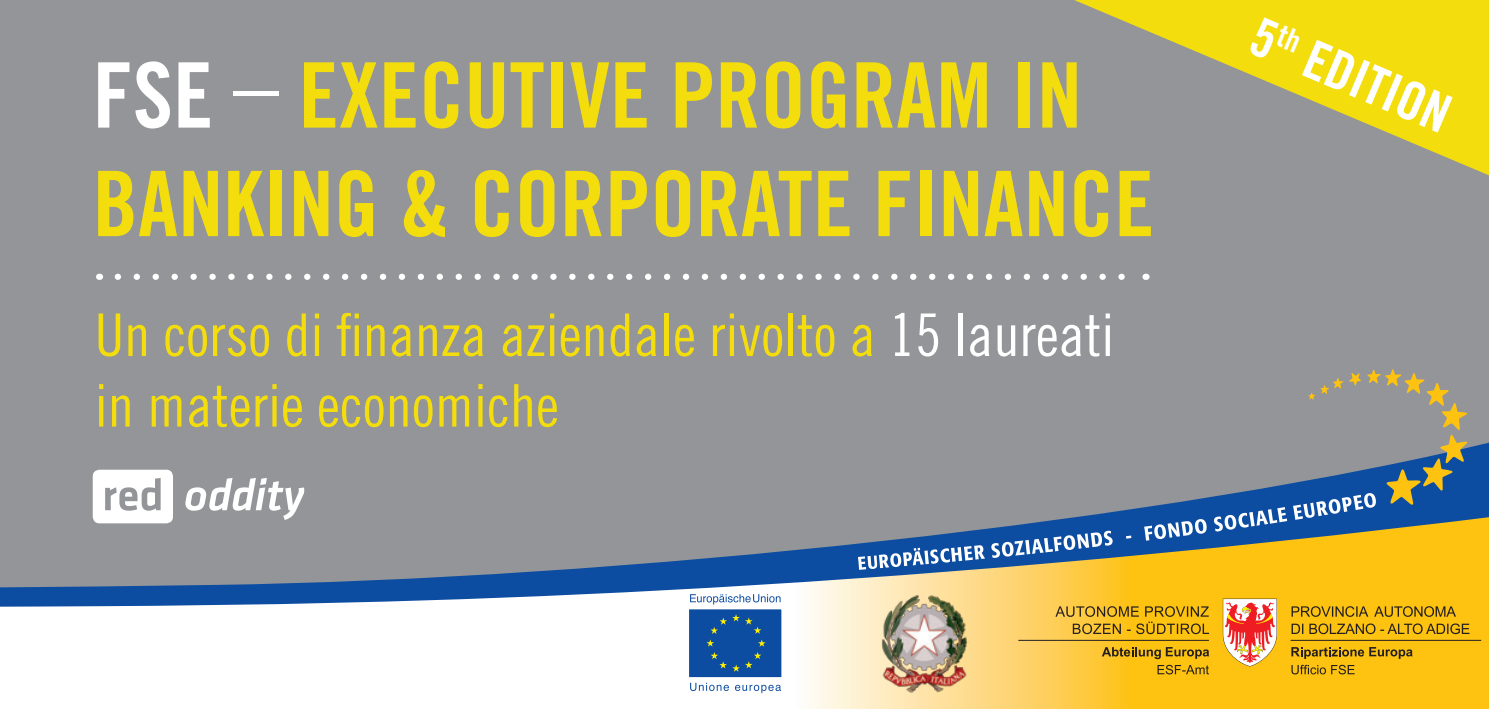
<style>
.page{position:relative;width:1489px;height:709px;background:#fff}
.page>*{position:absolute;margin:0;border:0;box-sizing:border-box;transform-origin:0 0}
.t1{font:90.5px/108.5px "Trade Gothic Bold Cond Twenty";color:#f4dd0d}
.t2{font:58.75px/70.5px "Trade Gothic Cond Eighteen";color:#f4dd0d}
.t3{font:53.25px "Trade Gothic Bold Cond Twenty";color:#fff}
.s1{color:#fff}
.s2{font-family:"Trade Gothic Cond Eighteen";color:#fff}
</style>
<div class="page">
<div style="left:0;top:0;width:1488px;height:709px;background:#939598"></div>
<svg style="left:118px;top:274px;width:1007px;height:6px"></svg>
<svg style="left:1074px;top:0;width:414px;height:175px"></svg>
<svg style="left:0;top:606px;width:1488px;height:103px;background:#feecba"></svg>
<svg style="left:0;top:441px;width:1488px;height:165px"></svg>
<svg style="left:857px;top:369px;width:609px;height:201px"></svg>
<div style="left:688px;top:608px;width:94px;height:70px;background:#0d4da1"></div>
<div style="left:687px;top:607px;width:96px;height:71px;border:2px solid #fff"></div>
<svg style="left:745px;top:617px;width:16px;height:16px"></svg>
<svg style="left:758px;top:639px;width:7px;height:7px"></svg>
<svg style="left:706px;top:614px;width:33px;height:32px"></svg>
<svg style="left:710px;top:652px;width:51px;height:19px"></svg>
<svg style="left:690px;top:682px;width:91px;height:11px"></svg>
<svg style="left:690px;top:594px;width:90px;height:10px"></svg>
<hr style="left:1290px;top:640px;width:190px;height:1px;background:#231f20">
<svg style="left:1055px;top:606px;width:153px;height:28px;background:#cda022"></svg>
<svg style="left:1291px;top:623px;width:178px;height:11px;background:#be9214"></svg>
<svg style="left:1291px;top:606px;width:164px;height:11px;background:#bb9014"></svg>
<hr style="left:1018px;top:640px;width:190px;height:1px;background:#231f20">
<svg style="left:1157px;top:665px;width:51px;height:9px"></svg>
<svg style="left:1291px;top:665px;width:63px;height:9px"></svg>
<svg style="left:1222px;top:598px;width:54px;height:68px;background:#f29c7c"></svg>
<img style="left:880px;top:594px;width:88px;height:99px">
<svg style="left:1101px;top:647px;width:107px;height:12px"></svg>
<svg style="left:1369px;top:647px;width:43px;height:12px"></svg>
<svg style="left:1291px;top:647px;width:72px;height:12px"></svg>
<h1 class="t1" style="left:93px;top:40px;width:1062px"><span class="s1">FSE</span> <span class="s2">–</span> EXECUTIVE PROGRAM IN<br>BANKING &amp; CORPORATE FINANCE</h1>
<p class="t2" style="left:95px;top:299px;width:1021px">Un corso di finanza aziendale rivolto a <span class="s1">15 laureati </span>in materie economiche</p>
<p class="t3" style="left:1265px;top:4px;width:213px;rotate:23deg">5<sup>th</sup> EDITION</p>
</div>
